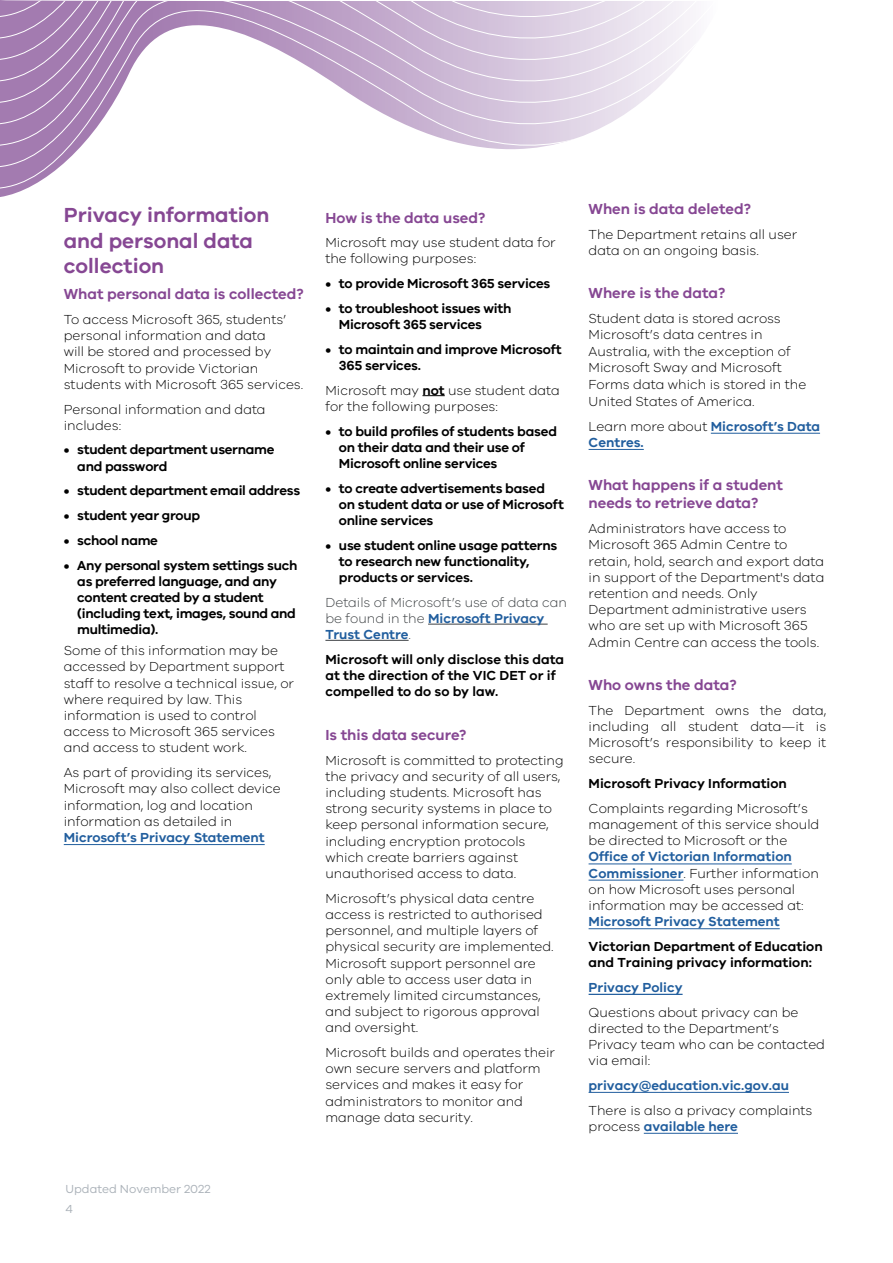
<style>
.page{position:relative;width:893px;height:1263px;background:#fff}
.page>*{position:absolute;margin:0;border:0;box-sizing:border-box;transform-origin:0 0}
.t1{font:600 21px/25.2px "VIC";color:#864793}
.t2{font:600 15px/18px "VIC";color:#864793}
.t3{font:300 13.5px/16.2px "VIC";color:#000}
.t4{font:600 13.5px/16.2px "VIC";letter-spacing:-.015em;color:#000}
.t5{font:600 13.5px/16.2px "VIC";color:#215e9e}
.t6{font:300 13.5px/16.2px "VIC";color:#3c4043}
.t7{font:12px/20.4px "VIC";color:#abb2b9}
.s1{font-weight:600}
.s2{font-weight:600;color:#215e9e}
.s3{font-weight:300;color:#000}
</style>
<div class="page">
<hr style="left:64px;top:844px;width:201px;height:1px;background:#215e9e">
<svg style="left:422px;top:395px;width:23px;height:1px"></svg>
<hr style="left:428px;top:624px;width:120px;height:1px;background:#3c4043">
<hr style="left:325px;top:640px;width:84px;height:1px;background:#3c4043">
<hr style="left:644px;top:1133px;width:94px;height:1px;background:#215e9e">
<hr style="left:589px;top:1092px;width:200px;height:1px;background:#215e9e">
<hr style="left:589px;top:994px;width:94px;height:1px;background:#215e9e">
<hr style="left:589px;top:928px;width:191px;height:1px;background:#215e9e">
<hr style="left:589px;top:880px;width:94px;height:1px;background:#215e9e">
<hr style="left:589px;top:863px;width:203px;height:1px;background:#215e9e">
<hr style="left:589px;top:449px;width:55px;height:1px;background:#215e9e">
<hr style="left:711px;top:433px;width:109px;height:1px;background:#215e9e">
<svg style="left:0;top:0;width:693px;height:197px"></svg>
<h1 class="t1" style="left:64px;top:202px;width:207px">Privacy information and personal data collection</h1>
<p class="t2" style="left:64px;top:285px;width:241px">What personal data is collected?</p>
<p class="t3" style="left:64px;top:311px;width:241px">To access Microsoft 365, students’ personal information and data<br>will be stored and processed by Microsoft to provide Victorian students with Microsoft 365 services.</p>
<p class="t3" style="left:64px;top:400px;width:203px">Personal information and data includes:</p>
<p class="t4" style="left:77px;top:441px;width:199px;text-indent:-14px">• student department username and password</p>
<p class="t4" style="left:64px;top:482px;width:238px">• student department email address</p>
<p class="t4" style="left:64px;top:507px;width:138px">• student year group</p>
<p class="t4" style="left:64px;top:532px;width:96px">• school name</p>
<p class="t4" style="left:77px;top:556px;width:222px;text-indent:-14px">• Any personal system settings such as preferred language, and any content created by a student (including text, images, sound and multimedia).</p>
<p class="t3" style="left:64px;top:642px;width:232px">Some of this information may be accessed by Department support staff to resolve a technical issue, or where required by law. This information is used to control access to Microsoft 365 services and access to student work.</p>
<p class="t3" style="left:64px;top:764px;width:218px">As part of providing its services,<br>Microsoft may also collect device information, log and location information as detailed in</p>
<p class="t5" style="left:64px;top:829px;width:202px">Microsoft’s Privacy Statement</p>
<p class="t2" style="left:325px;top:208px;width:162px">How is the data used?</p>
<p class="t3" style="left:325px;top:234px;width:232px">Microsoft may use student data for the following purposes:</p>
<p class="t4" style="left:325px;top:275px;width:226px">• to provide Microsoft 365 services</p>
<p class="t4" style="left:339px;top:300px;width:174px;text-indent:-14px">• to troubleshoot issues with<br>Microsoft 365 services</p>
<p class="t4" style="left:339px;top:341px;width:224px;text-indent:-14px">• to maintain and improve Microsoft<br>365 services.</p>
<p class="t3" style="left:325px;top:382px;width:236px">Microsoft may <span class="s1">not</span> use student data for the following purposes:</p>
<p class="t4" style="left:339px;top:422px;width:220px;text-indent:-14px">• to build profiles of students based on their data and their use of<br>Microsoft online services</p>
<p class="t4" style="left:339px;top:480px;width:226px;text-indent:-14px">• to create advertisements based on student data or use of Microsoft online services</p>
<p class="t4" style="left:339px;top:537px;width:220px;text-indent:-14px">• use student online usage patterns to research new functionality, products or services.</p>
<p class="t6" style="left:325px;top:594px;width:243px">Details of Microsoft’s use of data can be found in the <span class="s2">Microsoft Privacy<br>Trust Centre</span>.</p>
<p class="t4" style="left:325px;top:651px;width:240px">Microsoft will only disclose this data at the direction of the VIC DET or if compelled to do so by law.</p>
<p class="t2" style="left:325px;top:725px;width:143px">Is this data secure?</p>
<p class="t3" style="left:325px;top:751px;width:240px">Microsoft is committed to protecting the privacy and security of all users, including students. Microsoft has strong security systems in place to keep personal information secure, including encryption protocols which create barriers against unauthorised access to data.</p>
<p class="t3" style="left:325px;top:890px;width:230px">Microsoft’s physical data centre access is restricted to authorised personnel, and multiple layers of physical security are implemented.<br>Microsoft support personnel are only able to access user data in extremely limited circumstances, and subject to rigorous approval and oversight.</p>
<p class="t3" style="left:325px;top:1044px;width:231px">Microsoft builds and operates their own secure servers and platform services and makes it easy for administrators to monitor and manage data security.</p>
<p class="t7" style="left:65px;top:1178px;width:147px">Updated November 2022<br>4</p>
<p class="t2" style="left:589px;top:199px;width:164px">When is data deleted?</p>
<p class="t3" style="left:589px;top:226px;width:210px">The Department retains all user data on an ongoing basis.</p>
<p class="t2" style="left:589px;top:284px;width:138px">Where is the data?</p>
<p class="t3" style="left:589px;top:310px;width:219px">Student data is stored across<br>Microsoft’s data centres in<br>Australia, with the exception of<br>Microsoft Sway and Microsoft<br>Forms data which is stored in the<br>United States of America.</p>
<p class="t5" style="left:589px;top:418px;width:233px"><span class="s3">Learn more about</span> Microsoft’s Data<br>Centres.</p>
<p class="t2" style="left:589px;top:476px;width:196px">What happens if a student needs to retrieve data?</p>
<p class="t3" style="left:589px;top:520px;width:237px">Administrators have access to<br>Microsoft 365 Admin Centre to retain, hold, search and export data in support of the Department's data retention and needs. Only<br>Department administrative users who are set up with Microsoft 365<br>Admin Centre can access the tools.</p>
<p class="t2" style="left:589px;top:675px;width:150px">Who owns the data?</p>
<p class="t3" style="left:589px;top:702px;width:239px;text-align:justify">The Department owns the data, including all student data—it is Microsoft’s responsibility to keep it secure.</p>
<p class="t4" style="left:589px;top:775px;width:200px">Microsoft Privacy Information</p>
<p class="t3" style="left:589px;top:800px;width:232px">Complaints regarding Microsoft’s management of this service should be directed to Microsoft or the</p>
<p class="t3" style="left:589px;top:848px;width:232px"><span class="s2">Office of Victorian Information Commissioner</span>. Further information on how Microsoft uses personal information may be accessed at:</p>
<p class="t5" style="left:589px;top:913px;width:193px">Microsoft Privacy Statement</p>
<p class="t4" style="left:589px;top:938px;width:236px">Victorian Department of Education and Training privacy information:</p>
<p class="t5" style="left:589px;top:979px;width:96px">Privacy Policy</p>
<p class="t3" style="left:589px;top:1003px;width:238px">Questions about privacy can be directed to the Department’s<br>Privacy team who can be contacted via email:</p>
<p class="t5" style="left:589px;top:1077px;width:202px">privacy@education.vic.gov.au</p>
<p class="t3" style="left:589px;top:1101px;width:225px">There is also a privacy complaints process <span class="s2">available here</span></p>
</div>
